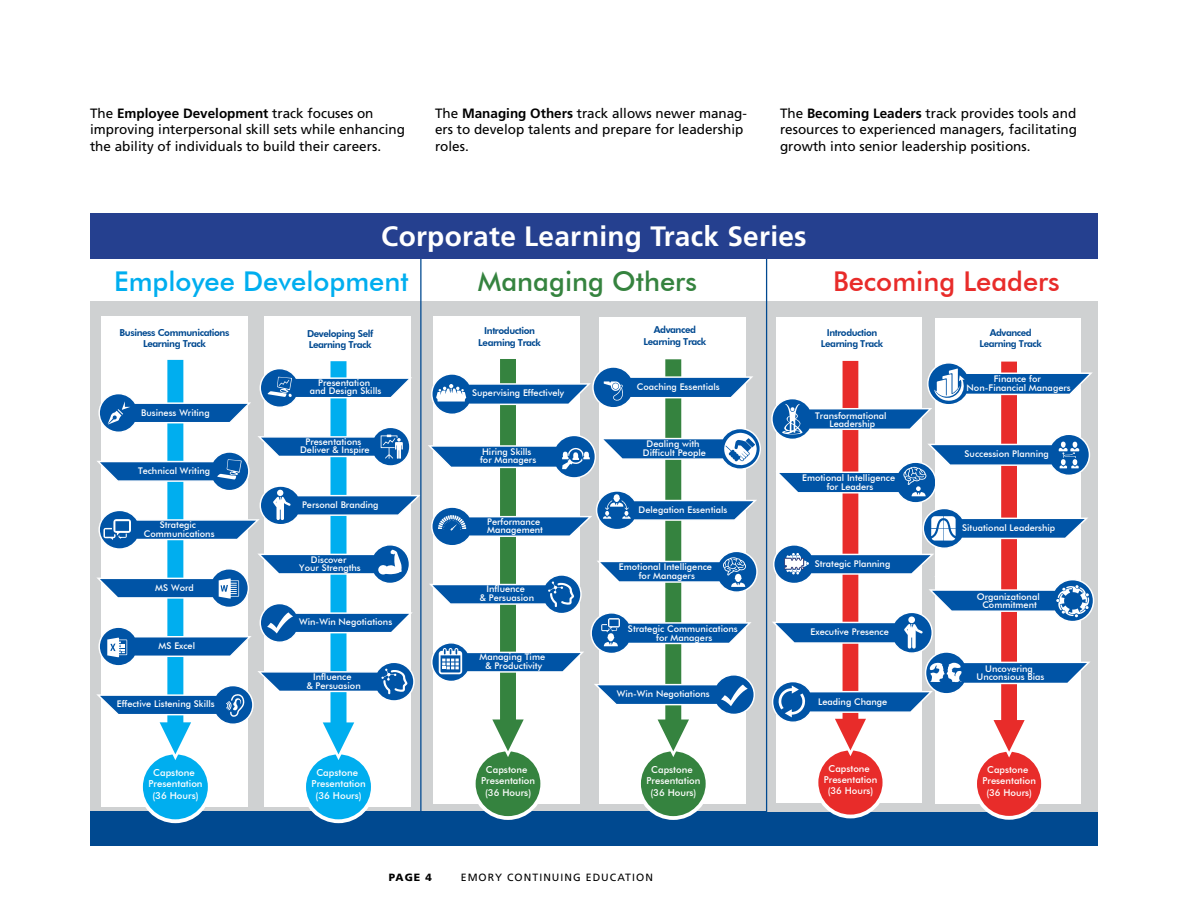
<style>
.page{position:relative;width:1188px;height:918px;background:#fff}
.page>*{position:absolute;margin:0;border:0;box-sizing:border-box;transform-origin:0 0}
.t1{font:500 31.95px "Futura BT";color:#fff}
.t2{font:700 28.05px "Frutiger LT Std";letter-spacing:.01em;color:#fff}
.t3{font:500 27.3px "Futura BT";color:#00aeef}
.t4{font:500 27.3px "Futura BT";color:#e82c2a}
.t5{font:500 27.3px "Futura BT";color:#35833f}
.t6{font:13.5px/16.2px "Frutiger LT Std";color:#000}
.t7{font:10.5px "Frutiger LT Std";letter-spacing:.1em;color:#000}
.t8{font:900 10.5px "Frutiger LT Std";color:#000}
.t9{font:500 9.6px/11.6px "Futura BT";color:#fff;text-align:center}
.t10{font:800 9.6px/11.6px "Futura BT";letter-spacing:-.04em;color:#004990;text-align:center}
.t11{font:500 9.45px/11.4px "Futura BT";color:#fff;text-align:center}
.t12{font:800 9.45px/11.4px "Futura BT";letter-spacing:-.04em;color:#004990;text-align:center}
.t13{font:500 9.15px/8.2px "Futura BT";color:#fff;text-align:center}
.s1{font-weight:700}
</style>
<div class="page">
<div style="left:90px;top:805px;width:1008px;height:40px;background:#004990"></div>
<div style="left:90px;top:301px;width:331px;height:510px;background:#cfd1d2"></div>
<div style="left:101px;top:317px;width:147px;height:490px;background:#fff"></div>
<div style="left:264px;top:317px;width:147px;height:490px;background:#fff"></div>
<svg style="left:96px;top:359px;width:324px;height:464px"></svg>
<div style="left:766px;top:301px;width:332px;height:510px;background:#cfd1d2"></div>
<div style="left:777px;top:317px;width:145px;height:485px;background:#fff"></div>
<div style="left:935px;top:318px;width:146px;height:486px;background:#fff"></div>
<svg style="left:771px;top:358px;width:323px;height:462px"></svg>
<div style="left:421px;top:301px;width:346px;height:510px;background:#cfd1d2"></div>
<div style="left:599px;top:318px;width:146px;height:486px;background:#fff"></div>
<div style="left:433px;top:316px;width:147px;height:487px;background:#fff"></div>
<svg style="left:428px;top:356px;width:333px;height:464px"></svg>
<hr style="left:420px;top:235px;width:2px;height:610px;background:#004990">
<hr style="left:766px;top:235px;width:1px;height:610px;background:#004990">
<div style="left:90px;top:213px;width:1008px;height:45px;background:#25408f"></div>
<h3 class="t6" style="left:90px;top:105px;width:317px">The <span class="s1">Employee Development</span> track focuses on improving interpersonal skill sets while enhancing the ability of individuals to build their careers.</h3>
<h3 class="t6" style="left:435px;top:105px;width:314px">The <span class="s1">Managing Others</span> track allows newer manag&shy;ers to develop talents and prepare for leadership roles.</h3>
<h3 class="t6" style="left:780px;top:105px;width:299px;text-align:justify">The <span class="s1">Becoming Leaders</span> track provides tools and resources to experienced managers, facilitating growth into senior leadership positions.</h3>
<h1 class="t1" style="left:440px;top:217px;width:313px">Learning Track Series</h1>
<h2 class="t2" style="left:381px;top:220px;width:427px">Corporate Learning Track Series</h2>
<h3 class="t3" style="left:114px;top:264px;width:296px">Employee Development</h3>
<h3 class="t5" style="left:478px;top:264px;width:221px">Managing Others</h3>
<h3 class="t4" style="left:833px;top:264px;width:228px">Becoming Leaders</h3>
<p class="t10" style="left:120px;top:326px;width:111px">Business Communications<br>Learning Track</p>
<p class="t10" style="left:307px;top:327px;width:68px;text-align:left">Developing Self<br>Learning Track</p>
<p class="t10" style="left:478px;top:325px;width:64px">Introduction<br>Learning Track</p>
<p class="t10" style="left:644px;top:324px;width:64px">Advanced<br>Learning Track</p>
<p class="t12" style="left:821px;top:327px;width:64px">Introduction<br>Learning Track</p>
<p class="t12" style="left:980px;top:327px;width:64px">Advanced<br>Learning Track</p>
<p class="t13" style="left:310px;top:379px;width:73px">Presentation<br>and Design Skills</p>
<p class="t13" style="left:472px;top:389px;width:93px">Supervising Effectively</p>
<p class="t13" style="left:637px;top:383px;width:84px">Coaching Essentials</p>
<p class="t13" style="left:967px;top:375px;width:106px">Finance for<br>Non-Financial Managers</p>
<p class="t13" style="left:141px;top:408px;width:70px">Business Writing</p>
<p class="t13" style="left:815px;top:411px;width:73px">Transformational<br>Leadership</p>
<p class="t13" style="left:138px;top:466px;width:74px">Technical Writing</p>
<p class="t13" style="left:300px;top:438px;width:71px">Presentations<br>Deliver &amp; Inspire</p>
<p class="t13" style="left:480px;top:447px;width:58px;text-align:left">Hiring Skills for Managers</p>
<p class="t13" style="left:643px;top:440px;width:65px">Dealing with<br>Difficult People</p>
<p class="t13" style="left:802px;top:474px;width:95px">Emotional Intelligence for Leaders</p>
<p class="t13" style="left:965px;top:450px;width:86px">Succession Planning</p>
<p class="t13" style="left:302px;top:501px;width:78px">Personal Branding</p>
<p class="t13" style="left:639px;top:505px;width:90px">Delegation Essentials</p>
<p class="t13" style="left:144px;top:521px;width:72px">Strategic<br>Communications</p>
<p class="t13" style="left:487px;top:518px;width:57px;text-align:left">Performance<br>Management</p>
<p class="t13" style="left:962px;top:524px;width:95px">Situational Leadership</p>
<p class="t13" style="left:299px;top:555px;width:63px">Discover<br>Your Strengths</p>
<p class="t13" style="left:619px;top:563px;width:95px">Emotional Intelligence for Managers</p>
<p class="t13" style="left:815px;top:559px;width:77px">Strategic Planning</p>
<p class="t13" style="left:155px;top:583px;width:40px">MS Word</p>
<p class="t13" style="left:480px;top:585px;width:56px">Influence<br>&amp; Persuasion</p>
<p class="t13" style="left:977px;top:592px;width:65px">Organizational<br>Commitment</p>
<p class="t13" style="left:159px;top:642px;width:38px">MS Excel</p>
<p class="t13" style="left:299px;top:618px;width:95px">Win-Win Negotiations</p>
<p class="t13" style="left:628px;top:625px;width:111px">Strategic Communications for Managers</p>
<p class="t13" style="left:811px;top:628px;width:80px">Executive Presence</p>
<p class="t13" style="left:117px;top:700px;width:99px">Effective Listening Skills</p>
<p class="t13" style="left:307px;top:673px;width:56px">Influence<br>&amp; Persuasion</p>
<p class="t13" style="left:480px;top:653px;width:67px">Managing Time &amp; Productivity</p>
<p class="t13" style="left:617px;top:690px;width:95px">Win-Win Negotiations</p>
<p class="t13" style="left:818px;top:697px;width:71px">Leading Change</p>
<p class="t13" style="left:977px;top:664px;width:69px">Uncovering<br>Unconsious Bias</p>
<p class="t9" style="left:148px;top:766px;width:56px">Capstone<br>Presentation (36 Hours)</p>
<p class="t9" style="left:312px;top:766px;width:56px">Capstone<br>Presentation (36 Hours)</p>
<p class="t9" style="left:481px;top:763px;width:55px">Capstone<br>Presentation (36 Hours)</p>
<p class="t9" style="left:646px;top:763px;width:55px">Capstone<br>Presentation (36 Hours)</p>
<p class="t11" style="left:824px;top:762px;width:55px">Capstone<br>Presentation (36 Hours)</p>
<p class="t11" style="left:982px;top:764px;width:55px">Capstone<br>Presentation (36 Hours)</p>
<p class="t8" style="left:389px;top:871px;width:45px">PAGE 4</p>
<p class="t7" style="left:461px;top:871px;width:194px">EMORY CONTINUING EDUCATION</p>
</div>
